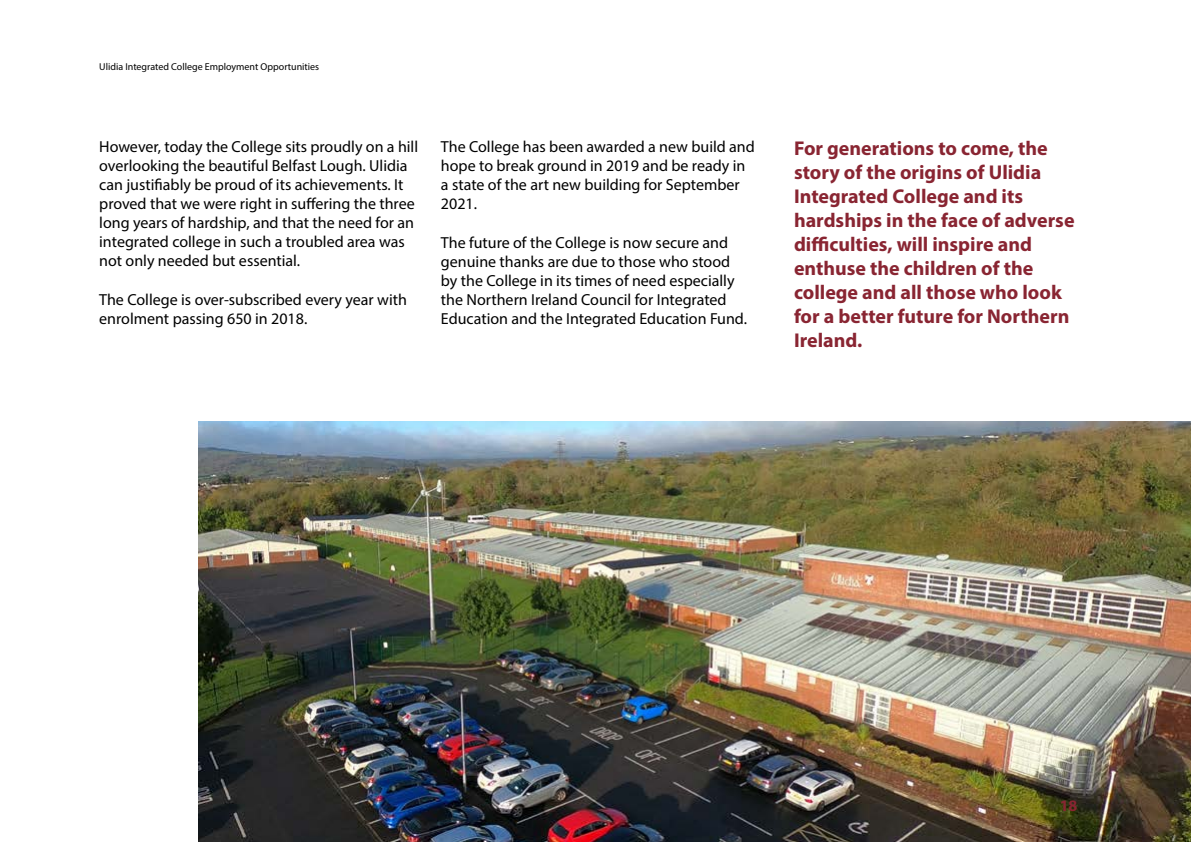
<style>
.page{position:relative;width:1191px;height:842px;background:#fff}
.page>*{position:absolute;margin:0;border:0;box-sizing:border-box;transform-origin:0 0}
.t1{font:700 20px/24px "Myriad Pro";color:#892532}
.t2{font:16px/19px "Myriad Pro";color:#000}
.t3{font:700 16px "Myriad Pro";color:#892532}
.t4{font:10px "Myriad Pro";color:#000}
</style>
<div class="page">
<img style="left:198px;top:421px;width:993px;height:421px">
<p class="t4" style="left:99px;top:61px;width:221px">Ulidia Integrated College Employment Opportunities</p>
<p class="t2" style="left:99px;top:137px;width:320px">However, today the College sits proudly on a hill overlooking the beautiful Belfast Lough. Ulidia can justifiably be proud of its achievements. It proved that we were right in suffering the three long years of hardship, and that the need for an integrated college in such a troubled area was not only needed but essential.</p>
<p class="t2" style="left:99px;top:290px;width:309px">The College is over-subscribed every year with enrolment passing 650 in 2018.</p>
<p class="t2" style="left:441px;top:137px;width:315px">The College has been awarded a new build and hope to break ground in 2019 and be ready in a state of the art new building for September 2021.</p>
<p class="t2" style="left:441px;top:233px;width:308px">The future of the College is now secure and genuine thanks are due to those who stood by the College in its times of need especially the Northern Ireland Council for Integrated Education and the Integrated Education Fund.</p>
<p class="t1" style="left:794px;top:136px;width:282px">For generations to come, the story of the origins of Ulidia<br>Integrated College and its hardships in the face of adverse difficulties, will inspire and enthuse the children of the college and all those who look for a better future for Northern<br>Ireland.</p>
<p class="t3" style="left:1059px;top:796px;width:19px">18</p>
</div>
